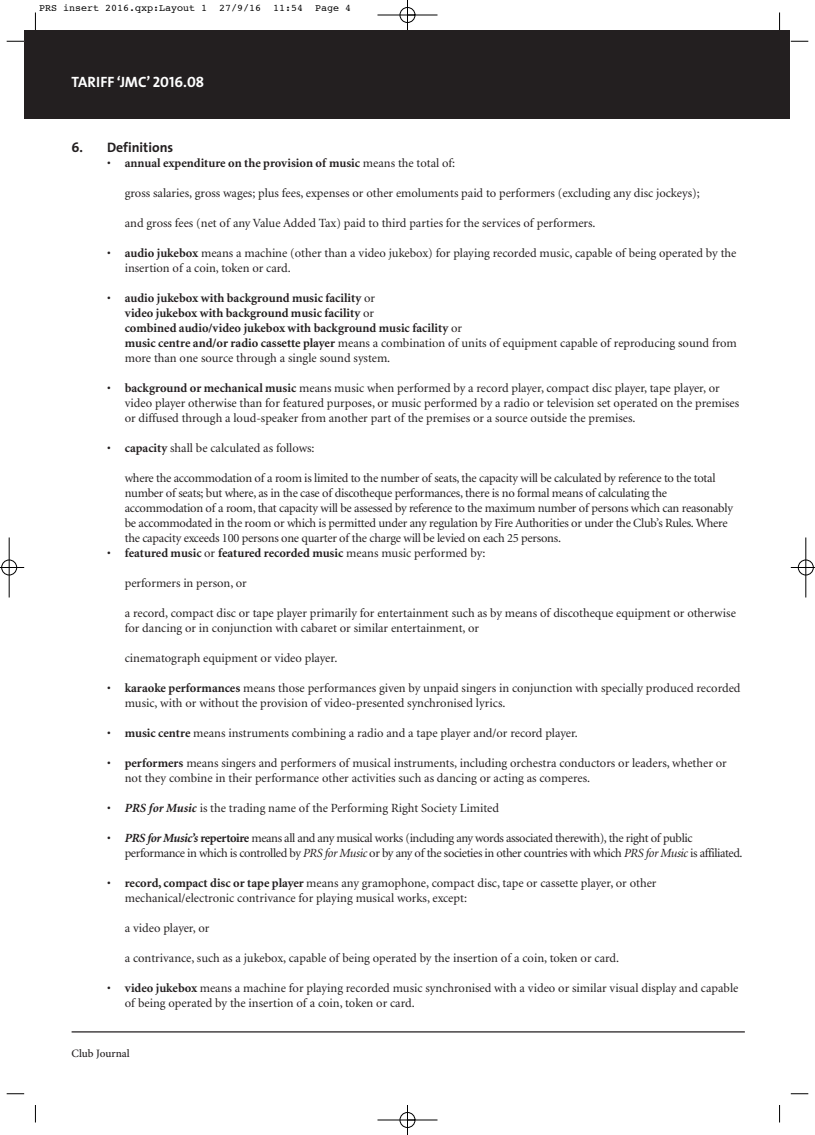
<style>
.page{position:relative;width:815px;height:1135px;background:#fff}
.page>*{position:absolute;margin:0;border:0;box-sizing:border-box;transform-origin:0 0}
.t1{font:15px "The Sans Bold Caps";color:#fff}
.t2{font:700 13.75px "The Sans";color:#231f20}
.t3{font:12.5px/15px "Minion";color:#231f20}
.t4{font:12.5px/15px "Minion";letter-spacing:-.02em;color:#231f20}
.t5{font:700 12.5px/15px "Minion";color:#231f20}
.t6{font:12.5px/15px "Minion";letter-spacing:-.03em;color:#231f20}
.t7{font:500 11.25px "Minion Pro";color:#231f20}
.t8{font:10px "Courier";color:#000}
.s1{font-weight:400}
.s2{font-weight:700}
.s3{font-family:"Minion Bold Italic Os F"}
.s4{font-style:italic}
</style>
<div class="page">
<div style="left:25px;top:31px;width:765px;height:88px;background:#231f20"></div>
<hr style="left:72px;top:1031px;width:673px;height:1px;background:#231f20">
<svg style="left:35px;top:12px;width:1px;height:18px"></svg>
<svg style="left:7px;top:41px;width:17px;height:1px"></svg>
<svg style="left:779px;top:12px;width:1px;height:18px"></svg>
<svg style="left:791px;top:41px;width:17px;height:1px"></svg>
<svg style="left:35px;top:1105px;width:1px;height:17px"></svg>
<svg style="left:7px;top:1093px;width:17px;height:1px"></svg>
<svg style="left:779px;top:1105px;width:1px;height:17px"></svg>
<svg style="left:791px;top:1093px;width:17px;height:1px"></svg>
<div style="left:1px;top:560px;width:16px;height:15px;border:1px solid #fff;border-radius:50%"></div>
<div style="left:798px;top:560px;width:16px;height:15px;border:1px solid #fff;border-radius:50%"></div>
<hr style="left:377px;top:15px;width:60px;height:1px;background:#000">
<hr style="left:377px;top:1120px;width:60px;height:1px;background:#000">
<hr style="left:9px;top:537px;width:1px;height:60px;background:#000">
<hr style="left:806px;top:537px;width:1px;height:60px;background:#000">
<hr style="left:407px;top:0;width:1px;height:30px;background:#000">
<hr style="left:407px;top:1105px;width:1px;height:30px;background:#000">
<svg style="left:0;top:567px;width:24px;height:1px"></svg>
<svg style="left:791px;top:567px;width:24px;height:1px"></svg>
<div style="left:400px;top:7px;width:15px;height:16px;border:1px solid #000;border-radius:50%"></div>
<div style="left:400px;top:1112px;width:15px;height:16px;border:1px solid #000;border-radius:50%"></div>
<div style="left:2px;top:560px;width:15px;height:15px;border:1px solid #000;border-radius:50%"></div>
<div style="left:798px;top:560px;width:15px;height:15px;border:1px solid #000;border-radius:50%"></div>
<p class="t8" style="left:39px;top:4px;width:314px">PRS insert 2016.qxp:Layout 1 27/9/16 11:54 Page 4</p>
<p class="t1" style="left:72px;top:73px;width:134px">TARIFF ‘JMC’ 2016.08</p>
<p class="t2" style="left:72px;top:142px;width:103px">6. Definitions</p>
<p class="t5" style="left:107px;top:157px;width:350px"><span class="s1">•</span> annual expenditure on the provision of music <span class="s1">means the total of:</span></p>
<p class="t3" style="left:125px;top:187px;width:577px">gross salaries, gross wages; plus fees, expenses or other emoluments paid to performers (excluding any disc jockeys);</p>
<p class="t3" style="left:125px;top:217px;width:472px">and gross fees (net of any Value Added Tax) paid to third parties for the services of performers.</p>
<p class="t3" style="left:125px;top:247px;width:613px;text-indent:-18px">• <span class="s2">audio jukebox</span> means a machine (other than a video jukebox) for playing recorded music, capable of being operated by the insertion of a coin, token or card.</p>
<p class="t5" style="left:125px;top:292px;width:614px;text-indent:-18px"><span class="s1">•</span> audio jukebox with background music facility <span class="s1">or<br></span>video jukebox with background music facility <span class="s1">or<br></span>combined audio/video jukebox with background music facility <span class="s1">or<br></span>music centre and/or radio cassette player <span class="s1">means a combination of units of equipment capable of reproducing sound from more than one source through a single sound system.</span></p>
<p class="t3" style="left:125px;top:382px;width:616px;text-indent:-18px">• <span class="s2">background or mechanical music</span> means music when performed by a record player, compact disc player, tape player, or video player otherwise than for featured purposes, or music performed by a radio or television set operated on the premises or diffused through a loud-speaker from another part of the premises or a source outside the premises.</p>
<p class="t3" style="left:107px;top:442px;width:209px">• <span class="s2">capacity</span> shall be calculated as follows:</p>
<p class="t4" style="left:125px;top:472px;width:610px">where the accommodation of a room is limited to the number of seats, the capacity will be calculated by reference to the total number of seats; but where, as in the case of discotheque performances, there is no formal means of calculating the accommodation of a room, that capacity will be assessed by reference to the maximum number of persons which can reasonably be accommodated in the room or which is permitted under any regulation by Fire Authorities or under the Club’s Rules. Where the capacity exceeds 100 persons one quarter of the charge will be levied on each 25 persons.</p>
<p class="t5" style="left:107px;top:547px;width:380px"><span class="s1">•</span> featured music <span class="s1">or</span> featured recorded music <span class="s1">means music performed by:</span></p>
<p class="t3" style="left:125px;top:577px;width:124px">performers in person, or</p>
<p class="t3" style="left:125px;top:607px;width:613px">a record, compact disc or tape player primarily for entertainment such as by means of discotheque equipment or otherwise for dancing or in conjunction with cabaret or similar entertainment, or</p>
<p class="t3" style="left:125px;top:652px;width:214px">cinematograph equipment or video player.</p>
<p class="t3" style="left:125px;top:682px;width:617px;text-indent:-18px">• <span class="s2">karaoke performances</span> means those performances given by unpaid singers in conjunction with specially produced recorded music, with or without the provision of video-presented synchronised lyrics.</p>
<p class="t3" style="left:107px;top:727px;width:472px">• <span class="s2">music centre</span> means instruments combining a radio and a tape player and/or record player.</p>
<p class="t3" style="left:125px;top:757px;width:604px;text-indent:-18px">• <span class="s2">performers</span> means singers and performers of musical instruments, including orchestra conductors or leaders, whether or not they combine in their performance other activities such as dancing or acting as comperes.</p>
<p class="t3" style="left:107px;top:802px;width:394px">• <span class="s3">PRS for Music</span> is the trading name of the Performing Right Society Limited</p>
<p class="t6" style="left:125px;top:832px;width:619px;text-indent:-18px">• <span class="s3">PRS for Music’s</span> <span class="s2">repertoire</span> means all and any musical works (including any words associated therewith), the right of public performance in which is controlled by <span class="s4">PRS for Music</span> or by any of the societies in other countries with which <span class="s4">PRS for Music</span> is affiliated.</p>
<p class="t3" style="left:125px;top:877px;width:533px;text-indent:-18px">• <span class="s2">record, compact disc or tape player</span> means any gramophone, compact disc, tape or cassette player, or other mechanical/electronic contrivance for playing musical works, except:</p>
<p class="t3" style="left:125px;top:922px;width:86px">a video player, or</p>
<p class="t3" style="left:125px;top:952px;width:496px">a contrivance, such as a jukebox, capable of being operated by the insertion of a coin, token or card.</p>
<p class="t3" style="left:125px;top:982px;width:615px;text-indent:-18px">• <span class="s2">video jukebox</span> means a machine for playing recorded music synchronised with a video or similar visual display and capable of being operated by the insertion of a coin, token or card.</p>
<p class="t7" style="left:72px;top:1046px;width:60px">Club Journal</p>
</div>
